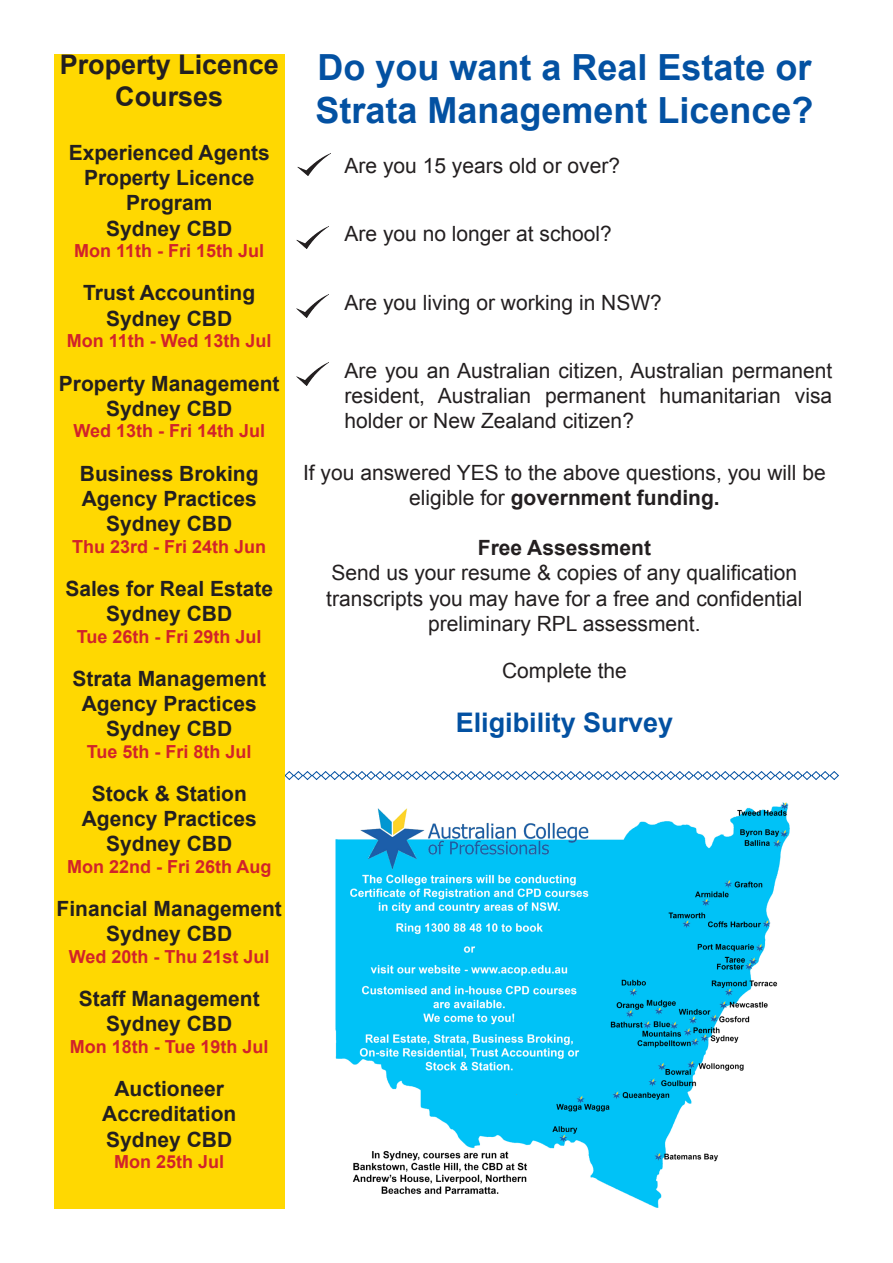
<style>
.page{position:relative;width:893px;height:1263px;background:#fff}
.page>*{position:absolute;margin:0;border:0;box-sizing:border-box;transform-origin:0 0}
.t1{font:700 36px/43.2px "Arial";color:#0351a2}
.t2{font:700 27px/32.4px "Arial";color:#231f20;text-align:center}
.t3{font:700 27px "Arial";color:#0351a2}
.t4{font:21px/25.2px "Arial";color:#231f20;text-align:center}
.t5{font:700 21px/25.2px "Arial";color:#231f20;text-align:center}
.t6{font:700 18px "Arial";color:#d1232a}
.s1{font-weight:700}
</style>
<div class="page">
<img style="left:297px;top:226px;width:32px;height:23px">
<img style="left:297px;top:294px;width:32px;height:23px">
<img style="left:297px;top:363px;width:31px;height:22px">
<svg style="left:285px;top:771px;width:554px;height:9px"></svg>
<div style="left:54px;top:54px;width:231px;height:1155px;background:#ffd801"></div>
<img style="left:298px;top:153px;width:32px;height:23px">
<img style="left:335px;top:802px;width:455px;height:406px">
<p class="t2" style="left:60px;top:49px;width:221px">Property Licence<br>Courses</p>
<p class="t5" style="left:69px;top:141px;width:203px">Experienced Agents<br>Property Licence<br>Program</p>
<p class="t5" style="left:106px;top:216px;width:128px">Sydney CBD</p>
<p class="t6" style="left:74px;top:239px;width:192px">Mon 11th - Fri 15th Jul</p>
<p class="t5" style="left:83px;top:281px;width:173px">Trust Accounting</p>
<p class="t5" style="left:106px;top:306px;width:128px">Sydney CBD</p>
<p class="t6" style="left:67px;top:329px;width:206px">Mon 11th - Wed 13th Jul</p>
<p class="t5" style="left:59px;top:371px;width:222px">Property Management</p>
<p class="t5" style="left:106px;top:396px;width:128px">Sydney CBD</p>
<p class="t6" style="left:73px;top:419px;width:193px">Wed 13th - Fri 14th Jul</p>
<p class="t5" style="left:80px;top:461px;width:180px;text-align:left">Business Broking<br>Agency Practices</p>
<p class="t5" style="left:106px;top:512px;width:128px">Sydney CBD</p>
<p class="t6" style="left:72px;top:534px;width:196px">Thu 23rd - Fri 24th Jun</p>
<p class="t5" style="left:65px;top:576px;width:209px">Sales for Real Estate</p>
<p class="t5" style="left:106px;top:602px;width:128px">Sydney CBD</p>
<p class="t6" style="left:77px;top:624px;width:186px">Tue 26th - Fri 29th Jul</p>
<p class="t5" style="left:72px;top:666px;width:195px">Strata Management<br>Agency Practices</p>
<p class="t5" style="left:106px;top:717px;width:128px">Sydney CBD</p>
<p class="t6" style="left:87px;top:739px;width:166px">Tue 5th - Fri 8th Jul</p>
<p class="t5" style="left:82px;top:782px;width:177px">Stock &amp; Station<br>Agency Practices</p>
<p class="t5" style="left:106px;top:832px;width:128px">Sydney CBD</p>
<p class="t6" style="left:67px;top:855px;width:206px">Mon 22nd - Fri 26th Aug</p>
<p class="t5" style="left:57px;top:897px;width:227px">Financial Management</p>
<p class="t5" style="left:106px;top:922px;width:128px">Sydney CBD</p>
<p class="t6" style="left:69px;top:945px;width:202px">Wed 20th - Thu 21st Jul</p>
<p class="t5" style="left:79px;top:987px;width:182px">Staff Management</p>
<p class="t5" style="left:106px;top:1012px;width:128px">Sydney CBD</p>
<p class="t6" style="left:70px;top:1035px;width:200px">Mon 18th - Tue 19th Jul</p>
<p class="t5" style="left:114px;top:1077px;width:111px">Auctioneer</p>
<p class="t5" style="left:102px;top:1102px;width:136px">Accreditation</p>
<p class="t5" style="left:106px;top:1127px;width:128px">Sydney CBD</p>
<p class="t6" style="left:114px;top:1150px;width:112px">Mon 25th Jul</p>
<p class="t1" style="left:315px;top:47px;width:500px">Do you want a Real Estate or<br>Strata Management Licence?</p>
<p class="t4" style="left:345px;top:153px;width:277px">Are you 15 years old or over?</p>
<p class="t4" style="left:345px;top:222px;width:269px">Are you no longer at school?</p>
<p class="t4" style="left:345px;top:290px;width:319px">Are you living or working in NSW?</p>
<p class="t4" style="left:345px;top:358px;width:489px;text-align:justify">Are you an Australian citizen, Australian permanent resident, Australian permanent humanitarian visa holder or New Zealand citizen?</p>
<p class="t4" style="left:303px;top:460px;width:524px">If you answered YES to the above questions, you will be eligible for <span class="s1">government funding.</span></p>
<p class="t5" style="left:478px;top:536px;width:175px">Free Assessment</p>
<p class="t4" style="left:326px;top:561px;width:478px">Send us your resume &amp; copies of any qualification transcripts you may have for a free and confidential preliminary RPL assessment.</p>
<p class="t4" style="left:502px;top:658px;width:126px">Complete the</p>
<p class="t3" style="left:456px;top:704px;width:219px">Eligibility Survey</p>
</div>
